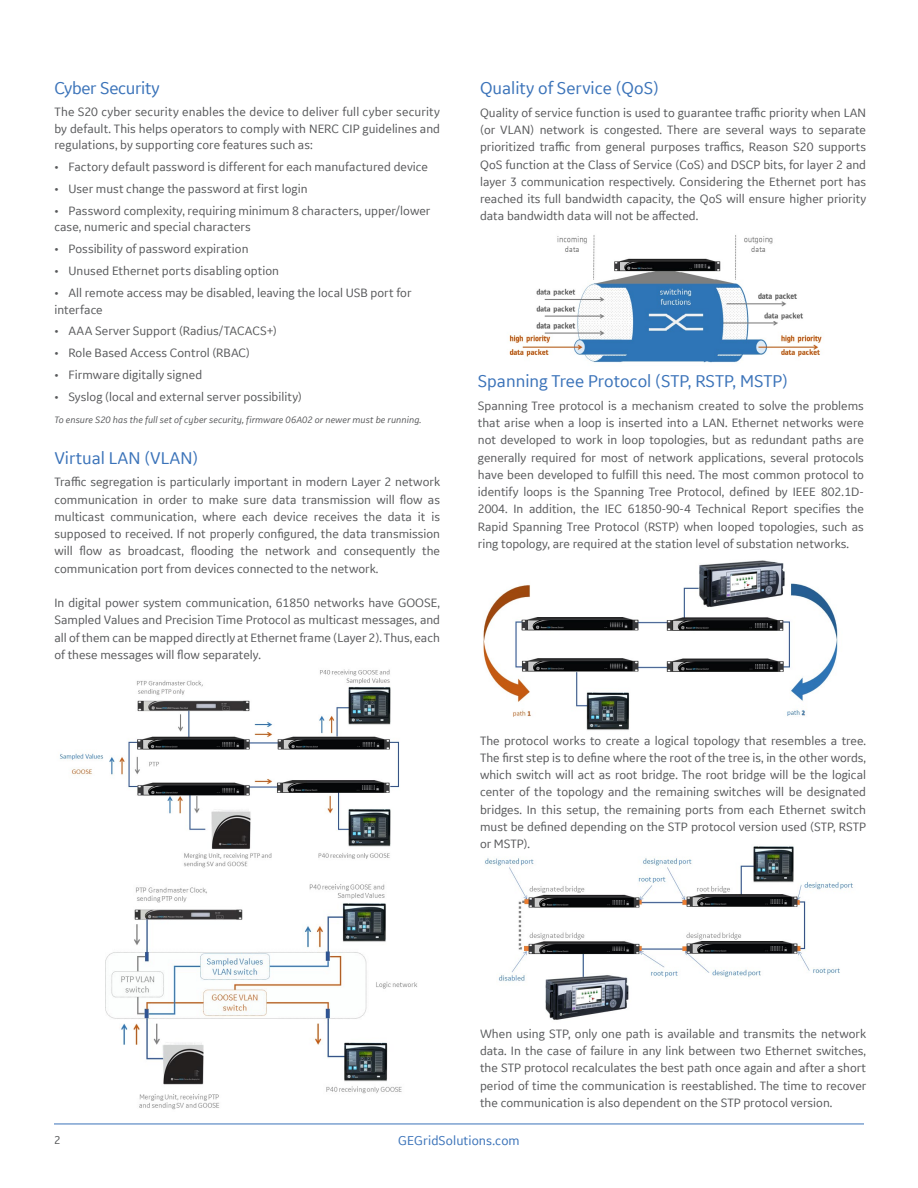
<style>
.page{position:relative;width:918px;height:1188px;background:#fff}
.page>*{position:absolute;margin:0;border:0;box-sizing:border-box;transform-origin:0 0}
.t1{font:18px "GE Inspira Sans";color:#3b73b9}
.t2{font:13.5px "GE Inspira Sans";letter-spacing:.005em;color:#3b73b9}
.t3{font:12.75px/17.2px "GE Inspira Sans";color:#58595b;text-align:justify}
.t4{font:12px "GE Inspira Sans";color:#58595b}
.t5{font:italic 9.75px "GE Inspira Sans";letter-spacing:.01em;color:#58595b}
</style>
<div class="page">
<hr style="left:54px;top:1124px;width:810px;height:1px;background:#3b73b9">
<img style="left:485px;top:846px;width:368px;height:174px">
<img style="left:105px;top:884px;width:313px;height:226px">
<img style="left:59px;top:669px;width:341px;height:199px">
<img style="left:483px;top:560px;width:355px;height:170px">
<img style="left:509px;top:235px;width:313px;height:128px">
<h1 class="t1" style="left:54px;top:77px;width:107px">Cyber Security</h1>
<p class="t3" style="left:54px;top:103px;width:387px;line-height:16.5px">The S20 cyber security enables the device to deliver full cyber security by default. This helps operators to comply with NERC CIP guidelines and regulations, by supporting core features such as:</p>
<p class="t3" style="left:54px;top:158px;width:375px">• Factory default password is different for each manufactured device</p>
<p class="t3" style="left:54px;top:180px;width:255px">• User must change the password at first login</p>
<p class="t3" style="left:54px;top:202px;width:378px;line-height:16.5px">• Password complexity, requiring minimum 8 characters, upper/lower case, numeric and special characters</p>
<p class="t3" style="left:54px;top:240px;width:196px">• Possibility of password expiration</p>
<p class="t3" style="left:54px;top:262px;width:226px">• Unused Ethernet ports disabling option</p>
<p class="t3" style="left:54px;top:284px;width:359px;line-height:16.5px">• All remote access may be disabled, leaving the local USB port for interface</p>
<p class="t3" style="left:54px;top:322px;width:224px">• AAA Server Support (Radius/TACACS+)</p>
<p class="t3" style="left:54px;top:344px;width:197px">• Role Based Access Control (RBAC)</p>
<p class="t3" style="left:54px;top:366px;width:149px">• Firmware digitally signed</p>
<p class="t3" style="left:54px;top:388px;width:249px">• Syslog (local and external server possibility)</p>
<p class="t5" style="left:54px;top:414px;width:369px">To ensure S20 has the full set of cyber security, firmware 06A02 or newer must be running.</p>
<h1 class="t1" style="left:54px;top:446px;width:145px">Virtual LAN (VLAN)</h1>
<p class="t3" style="left:54px;top:473px;width:387px">Traffic segregation is particularly important in modern Layer 2 network communication in order to make sure data transmission will flow as multicast communication, where each device receives the data it is supposed to received. If not properly configured, the data transmission will flow as broadcast, flooding the network and consequently the communication port from devices connected to the network.</p>
<p class="t3" style="left:54px;top:594px;width:387px">In digital power system communication, 61850 networks have GOOSE, Sampled Values and Precision Time Protocol as multicast messages, and all of them can be mapped directly at Ethernet frame (Layer 2). Thus, each of these messages will flow separately.</p>
<h1 class="t1" style="left:480px;top:77px;width:180px">Quality of Service (QoS)</h1>
<p class="t3" style="left:480px;top:104px;width:388px">Quality of service function is used to guarantee traffic priority when LAN (or VLAN) network is congested. There are several ways to separate prioritized traffic from general purposes traffics, Reason S20 supports QoS function at the Class of Service (CoS) and DSCP bits, for layer 2 and layer 3 communication respectively. Considering the Ethernet port has reached its full bandwidth capacity, the QoS will ensure higher priority data bandwidth data will not be affected.</p>
<h1 class="t1" style="left:478px;top:370px;width:311px">Spanning Tree Protocol (STP, RSTP, MSTP)</h1>
<p class="t3" style="left:478px;top:397px;width:388px">Spanning Tree protocol is a mechanism created to solve the problems that arise when a loop is inserted into a LAN. Ethernet networks were not developed to work in loop topologies, but as redundant paths are generally required for most of network applications, several protocols have been developed to fulfill this need. The most common protocol to identify loops is the Spanning Tree Protocol, defined by IEEE 802.1D-2004. In addition, the IEC 61850-90-4 Technical Report specifies the Rapid Spanning Tree Protocol (RSTP) when looped topologies, such as ring topology, are required at the station level of substation networks.</p>
<p class="t3" style="left:480px;top:731px;width:388px">The protocol works to create a logical topology that resembles a tree.<br>The first step is to define where the root of the tree is, in the other words, which switch will act as root bridge. The root bridge will be the logical center of the topology and the remaining switches will be designated bridges. In this setup, the remaining ports from each Ethernet switch must be defined depending on the STP protocol version used (STP, RSTP or MSTP).</p>
<p class="t3" style="left:480px;top:1025px;width:388px">When using STP, only one path is available and transmits the network data. In the case of failure in any link between two Ethernet switches, the STP protocol recalculates the best path once again and after a short period of time the communication is reestablished. The time to recover the communication is also dependent on the STP protocol version.</p>
<p class="t4" style="left:54px;top:1133px;width:8px">2</p>
<p class="t2" style="left:398px;top:1132px;width:123px">GEGridSolutions.com</p>
</div>
